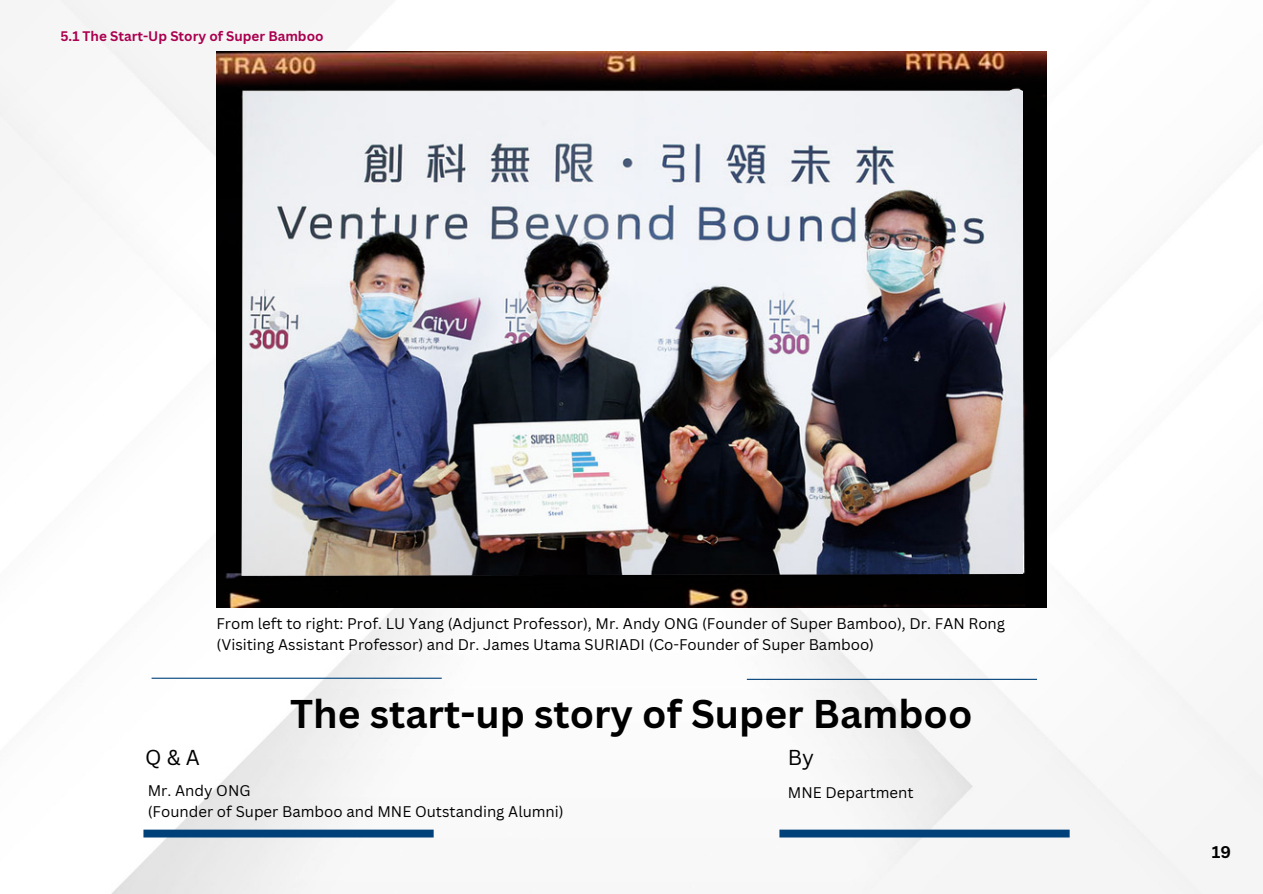
<style>
.page{position:relative;width:1263px;height:894px;background:#fff}
.page>*{position:absolute;margin:0;border:0;box-sizing:border-box;transform-origin:0 0}
.t1{font:700 39px "Canva Sans";color:#000}
.t2{font:21px "Canva Sans";color:#000}
.t3{font:700 16.5px "Canva Sans";color:#000}
.t4{font:15px/20.2px "Canva Sans";color:#000}
.t5{font:700 13.5px "Canva Sans";color:#aa004f}
</style>
<div class="page">
<img style="left:0;top:0;width:1263px;height:893px">
<div style="left:143px;top:829px;width:291px;height:8px;background:#004179"></div>
<hr style="left:152px;top:677px;width:290px;height:1px;background:#004179">
<div style="left:779px;top:829px;width:291px;height:8px;background:#004179"></div>
<hr style="left:747px;top:678px;width:290px;height:1px;background:#004179">
<img style="left:217px;top:52px;width:829px;height:555px">
<img style="left:242px;top:89px;width:781px;height:486px">
<p class="t5" style="left:61px;top:27px;width:265px">5.1 The Start-Up Story of Super Bamboo</p>
<p class="t4" style="left:216px;top:613px;width:790px">From left to right: Prof. LU Yang (Adjunct Professor), Mr. Andy ONG (Founder of Super Bamboo), Dr. FAN Rong (Visiting Assistant Professor) and Dr. James Utama SURIADI (Co-Founder of Super Bamboo)</p>
<p class="t1" style="left:290px;top:686px;width:684px">The start-up story of Super Bamboo</p>
<p class="t2" style="left:145px;top:742px;width:56px">Q&amp;A</p>
<p class="t4" style="left:148px;top:780px;width:104px">Mr. Andy ONG</p>
<p class="t4" style="left:148px;top:800px;width:418px">(Founder of Super Bamboo and MNE Outstanding Alumni)</p>
<p class="t2" style="left:788px;top:742px;width:28px">By</p>
<p class="t4" style="left:788px;top:781px;width:127px">MNE Department</p>
<p class="t3" style="left:1212px;top:840px;width:21px">19</p>
</div>
